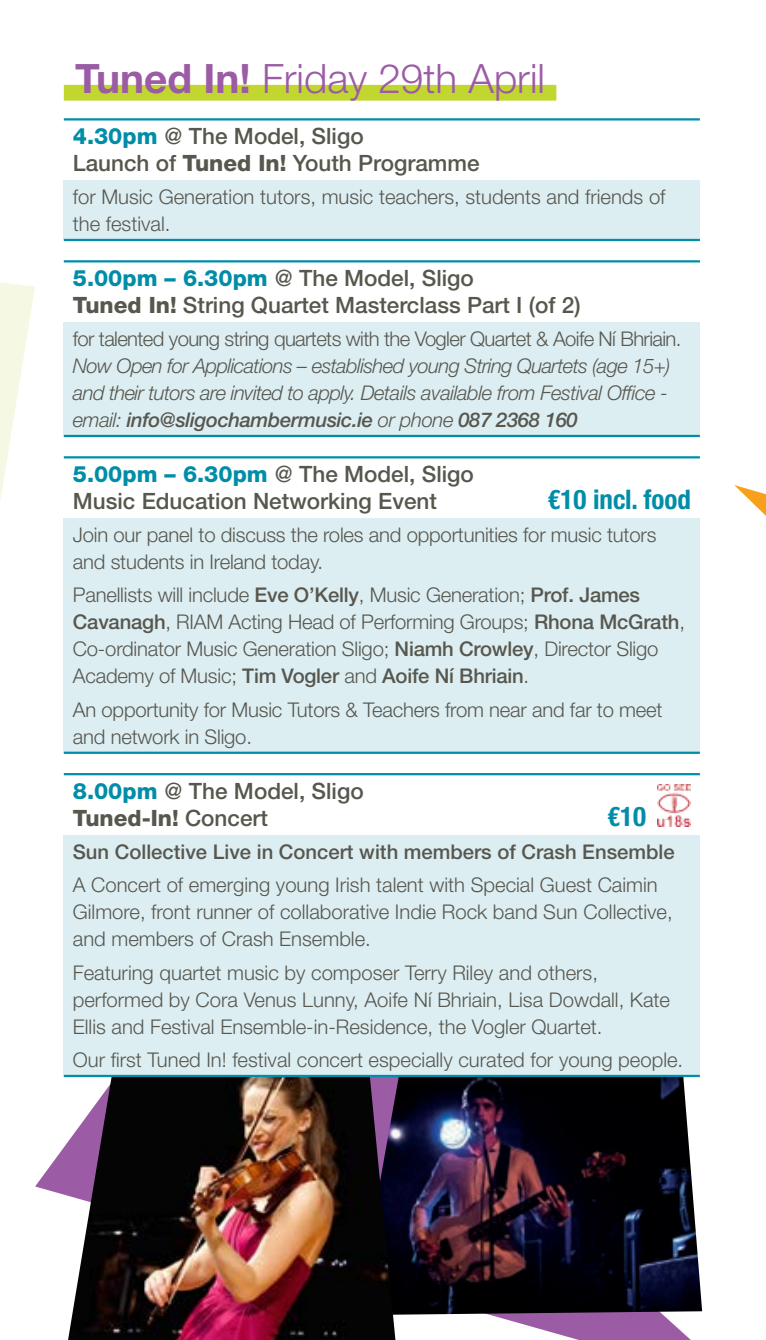
<style>
.page{position:relative;width:766px;height:1340px;background:#fff}
.page>*{position:absolute;margin:0;border:0;box-sizing:border-box;transform-origin:0 0}
.t1{font:300 40.5px "Helvetica Neue LT Std";color:#9b5ba5}
.t2{font:700 condensed 27px "Helvetica Neue LT Std";color:#008da8}
.t3{font:500 22.5px/27px "Helvetica Neue LT Std";color:#57574e}
.t4{font:300 20.25px/27px "Helvetica Neue LT Std";color:#57574e}
.t5{font:italic 300 20.25px/27px "Helvetica Neue LT Std";letter-spacing:-.02em;color:#57574e;text-align:justify}
.t6{font:300 20.25px "Helvetica Neue LT Std";letter-spacing:-.03em;color:#57574e}
.t7{font:500 20.25px "Helvetica Neue LT Std";color:#57574e}
.s1{font-weight:700}
.s2{font-weight:800;color:#008da8}
.s3{font-weight:800}
.s4{font-weight:500}
</style>
<div class="page">
<svg style="left:0;top:282px;width:35px;height:219px"></svg>
<svg style="left:734px;top:485px;width:31px;height:30px"></svg>
<svg style="left:35px;top:922px;width:655px;height:417px"></svg>
<img style="left:395px;top:1071px;width:307px;height:243px">
<img style="left:68px;top:1077px;width:327px;height:262px">
<div style="left:64px;top:85px;width:492px;height:16px;background:#c1d72f"></div>
<div style="left:64px;top:180px;width:635px;height:60px;background:#ddeef3"></div>
<hr style="left:64px;top:118px;width:635px;height:2px;background:#008da8">
<hr style="left:64px;top:239px;width:635px;height:2px;background:#008da8">
<div style="left:64px;top:322px;width:635px;height:114px;background:#ddeef3"></div>
<hr style="left:64px;top:260px;width:635px;height:2px;background:#008da8">
<hr style="left:64px;top:435px;width:635px;height:2px;background:#008da8">
<div style="left:64px;top:518px;width:635px;height:234px;background:#ddeef3"></div>
<hr style="left:64px;top:456px;width:635px;height:2px;background:#008da8">
<hr style="left:64px;top:751px;width:635px;height:3px;background:#008da8">
<div style="left:64px;top:835px;width:635px;height:240px;background:#ddeef3"></div>
<hr style="left:64px;top:773px;width:635px;height:2px;background:#008da8">
<hr style="left:64px;top:1074px;width:635px;height:3px;background:#008da8">
<img style="left:657px;top:784px;width:33px;height:42px">
<h1 class="t1" style="left:75px;top:54px;width:471px"><span class="s1">Tuned In!</span> Friday 29th April</h1>
<p class="t3" style="left:73px;top:123px;width:408px"><span class="s2">4.30pm</span> @ The Model, Sligo<br>Launch of <span class="s3">Tuned In!</span> Youth Programme</p>
<p class="t4" style="left:73px;top:183px;width:594px">for Music Generation tutors, music teachers, students and friends of the festival.</p>
<p class="t3" style="left:73px;top:265px;width:509px"><span class="s2">5.00pm – 6.30pm</span> @ The Model, Sligo<br><span class="s3">Tuned In!</span> String Quartet Masterclass Part I (of 2)</p>
<p class="t6" style="left:73px;top:326px;width:610px">for talented young string quartets with the Vogler Quartet &amp; Aoife Ní Bhriain.</p>
<p class="t5" style="left:73px;top:352px;width:599px">Now Open for Applications – established young String Quartets (age 15+) and their tutors are invited to apply. Details available from Festival Office - email: <span class="s4">info@sligochambermusic.ie</span> or phone <span class="s4">087 2368 160</span></p>
<p class="t3" style="left:73px;top:460px;width:402px"><span class="s2">5.00pm – 6.30pm</span> @ The Model, Sligo<br>Music Education Networking Event</p>
<h2 class="t2" style="left:547px;top:483px;width:145px">€10 incl. food</h2>
<p class="t4" style="left:73px;top:521px;width:585px">Join our panel to discuss the roles and opportunities for music tutors and students in Ireland today.</p>
<p class="t4" style="left:73px;top:581px;width:613px">Panellists will include <span class="s4">Eve O’Kelly</span>, Music Generation; <span class="s4">Prof. James Cavanagh</span>, RIAM Acting Head of Performing Groups; <span class="s4">Rhona McGrath</span>, Co-ordinator Music Generation Sligo; <span class="s4">Niamh Crowley</span>, Director Sligo Academy of Music; <span class="s4">Tim Vogler</span> and <span class="s4">Aoife Ní Bhriain</span>.</p>
<p class="t4" style="left:73px;top:695px;width:591px">An opportunity for Music Tutors &amp; Teachers from near and far to meet and network in Sligo.</p>
<p class="t3" style="left:73px;top:777px;width:292px"><span class="s2">8.00pm</span> @ The Model, Sligo<br><span class="s3">Tuned-In!</span> Concert</p>
<h2 class="t2" style="left:607px;top:800px;width:40px">€10</h2>
<p class="t7" style="left:73px;top:839px;width:603px">Sun Collective Live in Concert with members of Crash Ensemble</p>
<p class="t4" style="left:73px;top:871px;width:601px">A Concert of emerging young Irish talent with Special Guest Caimin<br>Gilmore, front runner of collaborative Indie Rock band Sun Collective, and members of Crash Ensemble.</p>
<p class="t4" style="left:73px;top:958px;width:598px">Featuring quartet music by composer Terry Riley and others, performed by Cora Venus Lunny, Aoife Ní Bhriain, Lisa Dowdall, Kate<br>Ellis and Festival Ensemble-in-Residence, the Vogler Quartet.</p>
<p class="t4" style="left:73px;top:1045px;width:611px">Our first Tuned In! festival concert especially curated for young people.</p>
</div>
